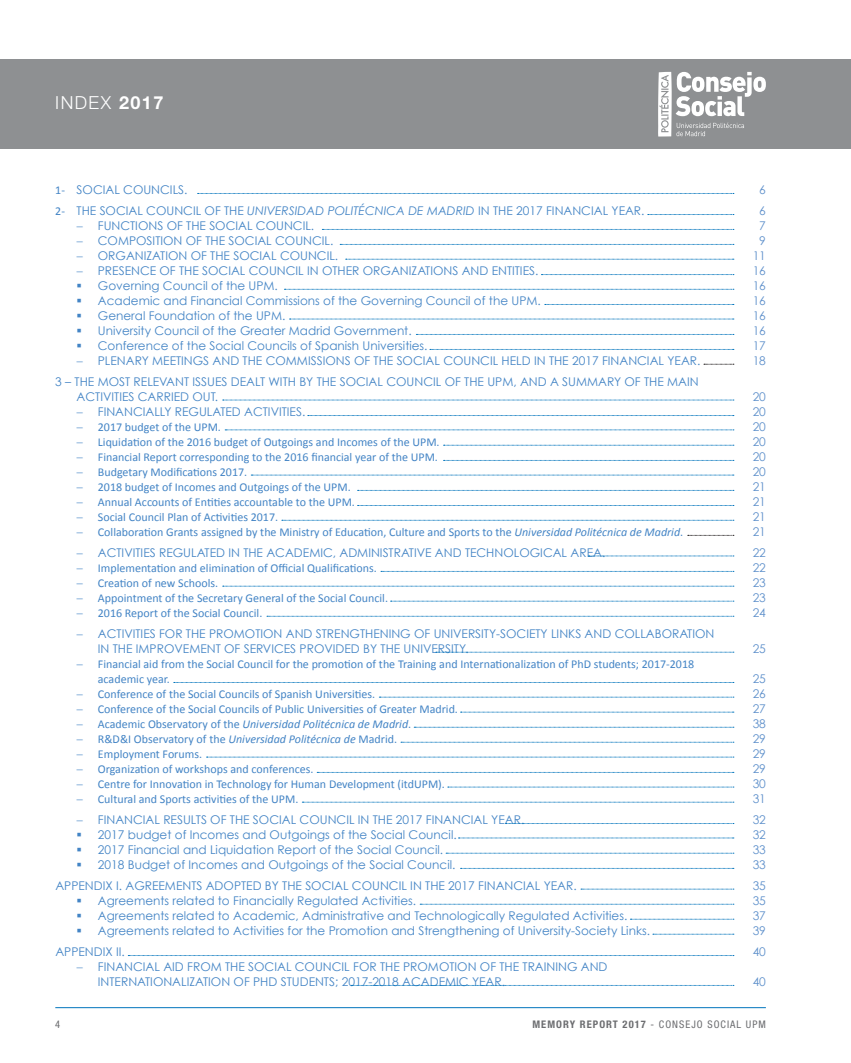
<style>
.page{position:relative;width:851px;height:1063px;background:#fff}
.page>*{position:absolute;margin:0;border:0;box-sizing:border-box;transform-origin:0 0}
.t1{font:300 18px "Helvetica Neue LT Std";letter-spacing:.08em;color:#fff}
.t2{font:12px/15px "Century Gothic";color:#4384c5}
.t3{font:12px/15px "Calibri";color:#4384c5}
.t4{font:12px/15px "Century Gothic";color:#5e90cb;text-align:justify}
.t5{font:italic 12px "Calibri";color:#4384c5}
.t6{font:condensed 10.5px "Helvetica Neue LT Std";letter-spacing:.1em;color:#6c6d70}
.s1{font-weight:700}
.s2{font-family:"Calibri"}
.s3{font-style:italic}
.s4{font-style:normal}
</style>
<div class="page">
<hr style="left:55px;top:1007px;width:710px;height:1px;background:#0074bc">
<div style="left:0;top:60px;width:850px;height:89px;background:#8e9092"></div>
<svg style="left:658px;top:72px;width:107px;height:65px"></svg>
<svg style="left:197px;top:193px;width:536px;height:1px"></svg>
<svg style="left:322px;top:229px;width:411px;height:1px"></svg>
<svg style="left:340px;top:244px;width:393px;height:1px"></svg>
<svg style="left:345px;top:259px;width:388px;height:1px"></svg>
<svg style="left:541px;top:274px;width:192px;height:1px"></svg>
<svg style="left:284px;top:289px;width:449px;height:1px"></svg>
<svg style="left:544px;top:304px;width:189px;height:1px"></svg>
<svg style="left:289px;top:319px;width:444px;height:1px"></svg>
<svg style="left:416px;top:334px;width:317px;height:1px"></svg>
<svg style="left:430px;top:349px;width:303px;height:1px"></svg>
<svg style="left:703px;top:364px;width:30px;height:1px"></svg>
<svg style="left:223px;top:400px;width:510px;height:1px"></svg>
<svg style="left:308px;top:415px;width:425px;height:1px"></svg>
<svg style="left:225px;top:430px;width:508px;height:1px"></svg>
<svg style="left:443px;top:445px;width:290px;height:1px"></svg>
<svg style="left:443px;top:460px;width:290px;height:1px"></svg>
<svg style="left:251px;top:475px;width:482px;height:1px"></svg>
<svg style="left:282px;top:520px;width:451px;height:1px"></svg>
<svg style="left:687px;top:535px;width:46px;height:1px"></svg>
<svg style="left:588px;top:556px;width:145px;height:1px"></svg>
<svg style="left:381px;top:571px;width:352px;height:1px"></svg>
<svg style="left:223px;top:586px;width:510px;height:1px"></svg>
<svg style="left:174px;top:682px;width:559px;height:1px"></svg>
<svg style="left:206px;top:757px;width:527px;height:1px"></svg>
<svg style="left:317px;top:772px;width:416px;height:1px"></svg>
<svg style="left:447px;top:787px;width:286px;height:1px"></svg>
<svg style="left:302px;top:802px;width:431px;height:1px"></svg>
<svg style="left:505px;top:823px;width:228px;height:1px"></svg>
<svg style="left:458px;top:838px;width:275px;height:1px"></svg>
<svg style="left:446px;top:853px;width:287px;height:1px"></svg>
<svg style="left:460px;top:868px;width:273px;height:1px"></svg>
<svg style="left:581px;top:889px;width:152px;height:1px"></svg>
<svg style="left:420px;top:904px;width:313px;height:1px"></svg>
<svg style="left:630px;top:919px;width:103px;height:1px"></svg>
<svg style="left:652px;top:934px;width:81px;height:1px"></svg>
<svg style="left:128px;top:955px;width:605px;height:1px"></svg>
<svg style="left:351px;top:985px;width:382px;height:1px"></svg>
<svg style="left:379px;top:697px;width:354px;height:1px"></svg>
<svg style="left:460px;top:712px;width:273px;height:1px"></svg>
<svg style="left:414px;top:727px;width:319px;height:1px"></svg>
<svg style="left:401px;top:742px;width:332px;height:1px"></svg>
<svg style="left:267px;top:616px;width:466px;height:1px"></svg>
<svg style="left:390px;top:601px;width:343px;height:1px"></svg>
<svg style="left:436px;top:652px;width:297px;height:1px"></svg>
<svg style="left:357px;top:490px;width:376px;height:1px"></svg>
<svg style="left:357px;top:505px;width:376px;height:1px"></svg>
<svg style="left:647px;top:214px;width:86px;height:1px"></svg>
<h1 class="t1" style="left:55px;top:92px;width:109px">INDEX <span class="s1">2017</span></h1>
<p class="t2" style="left:55px;top:179px;width:590px;line-height:21px"><span class="s2">1-</span> SOCIAL COUNCILS.<br><span class="s2">2-</span> THE SOCIAL COUNCIL OF THE <span class="s3">UNIVERSIDAD POLITÉCNICA DE MADRID</span> IN THE 2017 FINANCIAL YEAR.</p>
<p class="t2" style="left:77px;top:218px;width:463px">− FUNCTIONS OF THE SOCIAL COUNCIL.<br>− COMPOSITION OF THE SOCIAL COUNCIL.<br>− ORGANIZATION OF THE SOCIAL COUNCIL.<br>− PRESENCE OF THE SOCIAL COUNCIL IN OTHER ORGANIZATIONS AND ENTITIES.</p>
<p class="t2" style="left:77px;top:278px;width:203px">▪ Governing Council of the UPM.</p>
<p class="t2" style="left:77px;top:293px;width:465px">▪ Academic and Financial Commissions of the Governing Council of the UPM.</p>
<p class="t2" style="left:77px;top:308px;width:210px">▪ General Foundation of the UPM.</p>
<p class="t2" style="left:77px;top:323px;width:336px">▪ University Council of the Greater Madrid Government.</p>
<p class="t2" style="left:77px;top:338px;width:625px">▪ Conference of the Social Councils of Spanish Universities.<br>− PLENARY MEETINGS AND THE COMMISSIONS OF THE SOCIAL COUNCIL HELD IN THE 2017 FINANCIAL YEAR.</p>
<p class="t2" style="left:77px;top:374px;width:623px;text-indent:-21px">3 – THE MOST RELEVANT ISSUES DEALT WITH BY THE SOCIAL COUNCIL OF THE UPM, AND A SUMMARY OF THE MAIN<br>ACTIVITIES CARRIED OUT.<br>− FINANCIALLY REGULATED ACTIVITIES.</p>
<p class="t3" style="left:77px;top:420px;width:608px">− 2017 budget of the UPM.<br>− Liquidation of the 2016 budget of Outgoings and Incomes of the UPM.<br>− Financial Report corresponding to the 2016 financial year of the UPM.<br>− Budgetary Modifications 2017.<br>− 2018 budget of Incomes and Outgoings of the UPM.<br>− Annual Accounts of Entities accountable to the UPM.<br>− Social Council Plan of Activities 2017.<br>− Collaboration Grants assigned by the Ministry of Education, Culture and Sports to the <span class="s3">Universidad Politécnica de Madrid</span>.</p>
<p class="t2" style="left:77px;top:545px;width:530px">− ACTIVITIES REGULATED IN THE ACADEMIC, ADMINISTRATIVE AND TECHNOLOGICAL AREA.</p>
<p class="t3" style="left:77px;top:561px;width:313px">− Implementation and elimination of Official Qualifications.<br>− Creation of new Schools.<br>− Appointment of the Secretary General of the Social Council. − 2016 Report of the Social Council.</p>
<p class="t2" style="left:98px;top:626px;width:618px;text-indent:-21px">− ACTIVITIES FOR THE PROMOTION AND STRENGTHENING OF UNIVERSITY-SOCIETY LINKS AND COLLABORATION<br>IN THE IMPROVEMENT OF SERVICES PROVIDED BY THE UNIVERSITY.</p>
<p class="t3" style="left:77px;top:657px;width:619px">− Financial aid from the Social Council for the promotion of the Training and Internationalization of PhD students; 2017-2018</p>
<p class="t3" style="left:98px;top:672px;width:73px">academic year.</p>
<p class="t3" style="left:77px;top:687px;width:300px">− Conference of the Social Councils of Spanish Universities.</p>
<p class="t3" style="left:77px;top:702px;width:383px">− Conference of the Social Councils of Public Universities of Greater Madrid.</p>
<p class="t5" style="left:77px;top:716px;width:336px">− <span class="s4">Academic Observatory of the</span> Universidad Politécnica de Madrid<span class="s4">.</span></p>
<p class="t3" style="left:77px;top:732px;width:322px">− R&amp;D&amp;I Observatory of the <span class="s3">Universidad Politécnica de</span> Madrid.</p>
<p class="t3" style="left:77px;top:747px;width:127px">− Employment Forums.</p>
<p class="t3" style="left:77px;top:762px;width:238px">− Organization of workshops and conferences.</p>
<p class="t3" style="left:77px;top:777px;width:370px">− Centre for Innovation in Technology for Human Development (itdUPM).</p>
<p class="t3" style="left:77px;top:792px;width:223px">− Cultural and Sports activities of the UPM.</p>
<p class="t2" style="left:77px;top:812px;width:449px">− FINANCIAL RESULTS OF THE SOCIAL COUNCIL IN THE 2017 FINANCIAL YEAR.</p>
<p class="t2" style="left:77px;top:827px;width:381px">▪ 2017 budget of Incomes and Outgoings of the Social Council.</p>
<p class="t2" style="left:77px;top:842px;width:368px">▪ 2017 Financial and Liquidation Report of the Social Council.</p>
<p class="t2" style="left:55px;top:854px;width:522px;line-height:21px;text-indent:21px">▪ 2018 Budget of Incomes and Outgoings of the Social Council.<br>APPENDIX I. AGREEMENTS ADOPTED BY THE SOCIAL COUNCIL IN THE 2017 FINANCIAL YEAR.</p>
<p class="t2" style="left:77px;top:893px;width:341px">▪ Agreements related to Financially Regulated Activities.</p>
<p class="t2" style="left:77px;top:908px;width:552px">▪ Agreements related to Academic, Administrative and Technologically Regulated Activities.</p>
<p class="t2" style="left:55px;top:920px;width:596px;line-height:21px;text-indent:21px">▪ Agreements related to Activities for the Promotion and Strengthening of University-Society Links.<br>APPENDIX II.</p>
<p class="t2" style="left:98px;top:959px;width:511px;text-indent:-21px">− FINANCIAL AID FROM THE SOCIAL COUNCIL FOR THE PROMOTION OF THE TRAINING AND<br>INTERNATIONALIZATION OF PHD STUDENTS; 2017-2018 ACADEMIC YEAR.</p>
<p class="t4" style="left:759px;top:179px;width:8px;line-height:21px">6<br>6</p>
<p class="t4" style="left:752px;top:218px;width:15px;text-align:center">7<br>9<br>11<br>16<br>16<br>16<br>16<br>16<br>17<br>18</p>
<p class="t4" style="left:752px;top:389px;width:15px">20<br>20<br>20<br>20<br>20<br>20<br>21<br>21<br>21<br>21</p>
<p class="t4" style="left:752px;top:545px;width:15px">22<br>22<br>23<br>23<br>24</p>
<p class="t4" style="left:752px;top:641px;width:15px">25</p>
<p class="t4" style="left:752px;top:671px;width:15px">25<br>26<br>27<br>38<br>29<br>29<br>29<br>30<br>31</p>
<p class="t4" style="left:752px;top:812px;width:15px">32<br>32<br>33<br>33</p>
<p class="t4" style="left:752px;top:878px;width:15px">35<br>35<br>37<br>39</p>
<p class="t4" style="left:752px;top:944px;width:15px">40</p>
<p class="t4" style="left:752px;top:974px;width:15px">40</p>
<p class="t6" style="left:55px;top:1019px;width:7px">4</p>
<p class="t6" style="left:532px;top:1019px;width:235px"><span class="s1">MEMORY REPORT 2017</span> - CONSEJO SOCIAL UPM</p>
</div>
